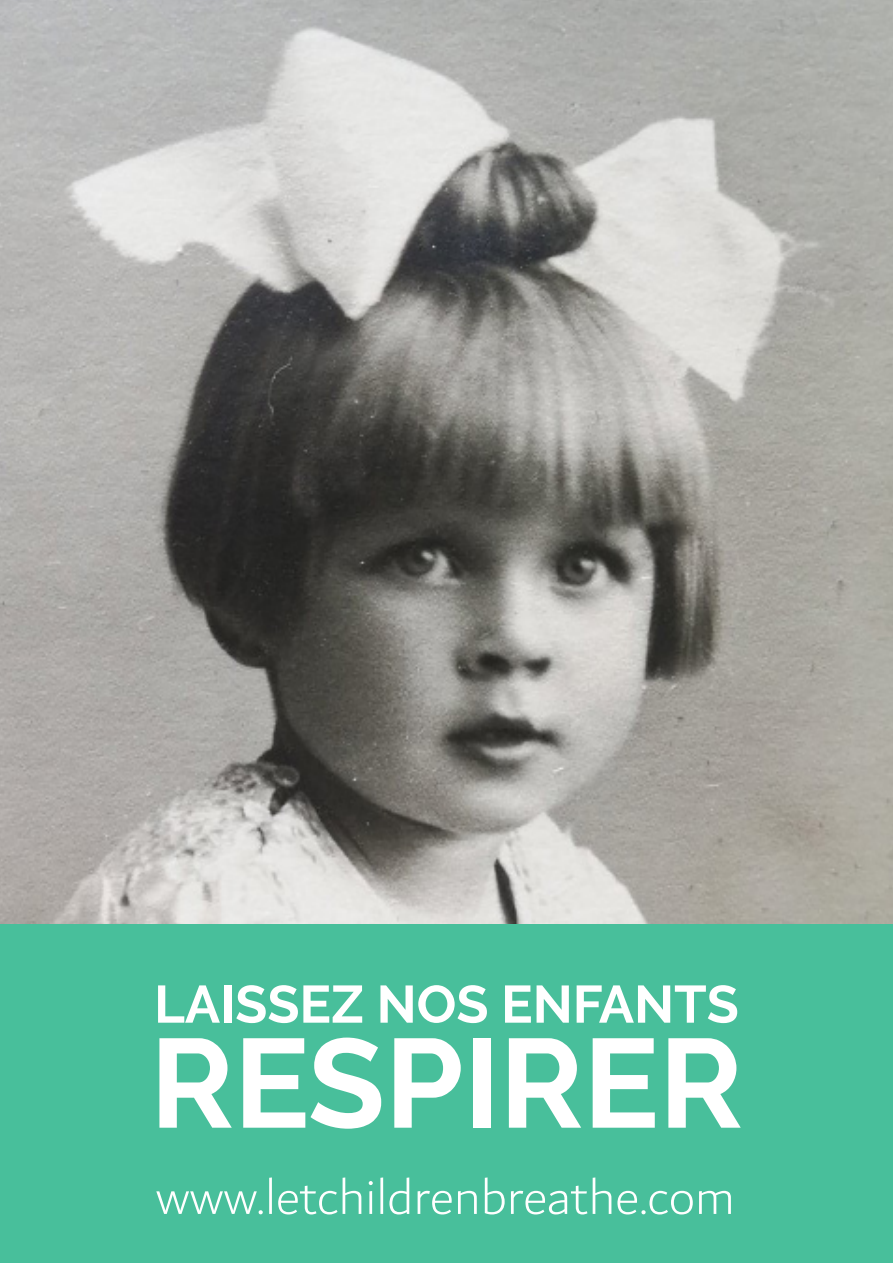
<style>
.page{position:relative;width:893px;height:1263px;background:#fff}
.page>*{position:absolute;margin:0;border:0;box-sizing:border-box;transform-origin:0 0}
.t1{font:700 129px "Raleway";color:#fff}
.t2{font:700 126px "Raleway";color:#fff}
.t3{font:700 81px "Raleway";color:#fff}
.t4{font:300 52.5px "Dubai";color:#fff}
.t5{font:700 52.5px "Raleway";color:#fff}
</style>
<div class="page">
<img style="left:0;top:0;width:893px;height:925px">
<div style="left:0;top:925px;width:893px;height:338px;background:#48bf9b"></div>
<p class="t3" style="left:159px;top:967px;width:574px">LET CHILDREN</p>
<p class="t1" style="left:154px;top:1025px;width:584px">BREATHE</p>
<p class="t4" style="left:156px;top:1154px;width:580px">www.letchildrenbreathe.com</p>
<p class="t5" style="left:154px;top:974px;width:586px">LAISSEZ NOS ENFANTS</p>
<p class="t2" style="left:150px;top:1011px;width:594px">RESPIRER</p>
</div>
